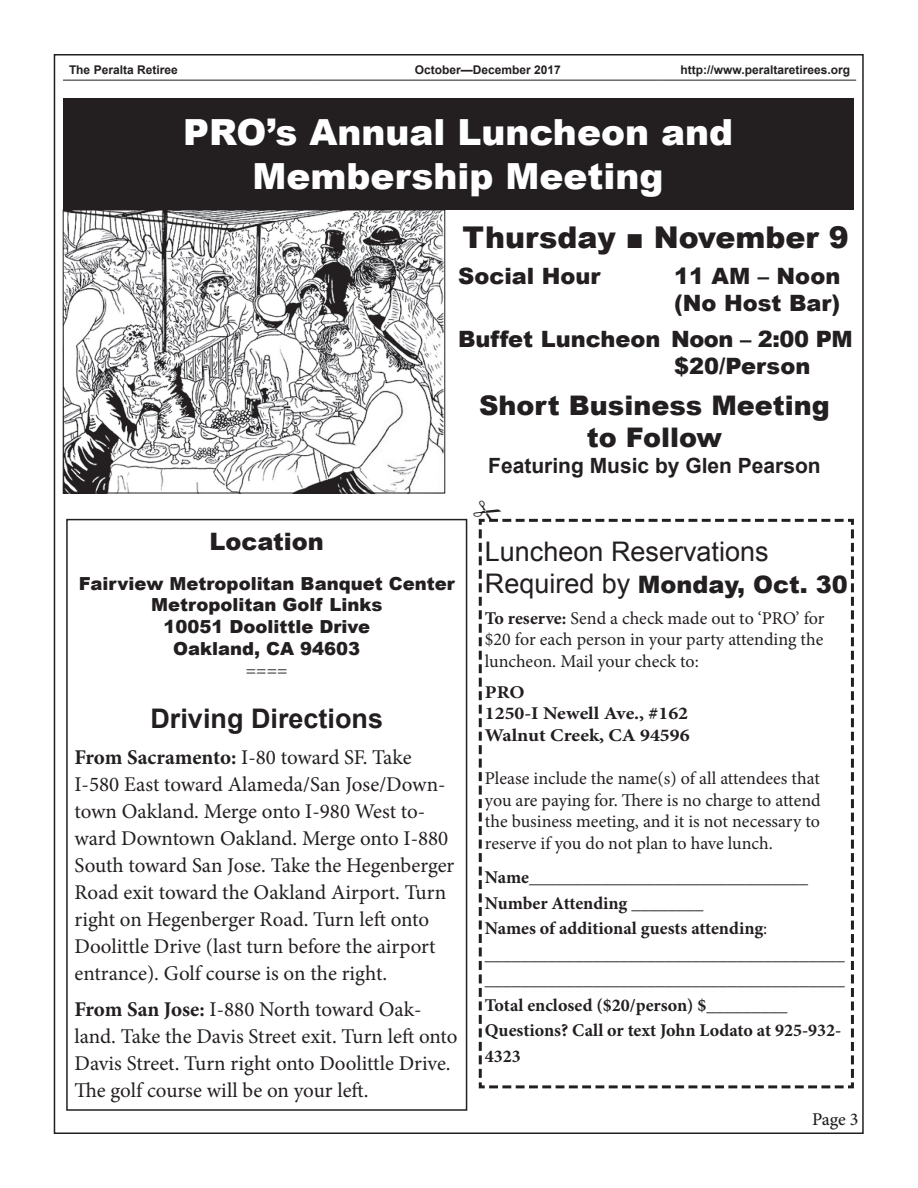
<style>
.page{position:relative;width:918px;height:1188px;background:#fff}
.page>*{position:absolute;margin:0;border:0;box-sizing:border-box;transform-origin:0 0}
.t1{font:900 36px/43.2px "Arial";color:#fff;text-align:center}
.t2{font:900 30px "Arial";color:#231f20}
.t3{font:900 27px/32.4px "Arial";color:#231f20;text-align:center}
.t4{font:27px "Arial";color:#231f20}
.t5{font:700 27px "Arial";color:#231f20}
.t6{font:900 24px "Arial";color:#231f20}
.t7{font:900 22.5px/27px "Arial";color:#231f20}
.t8{font:21px/27px "Minion Pro";color:#231f20}
.t9{font:700 21px "Arial";color:#231f20}
.t10{font:18px/21.6px "Minion Pro";letter-spacing:-.005em;color:#231f20;text-align:justify}
.t11{font:900 18px/21.6px "Arial";color:#231f20;text-align:center}
.t12{font:700 18px/25.5px "Minion Pro";color:#231f20}
.t13{font:700 18px/21.6px "Minion Pro";color:#231f20;scale:1.1 1}
.t14{font:500 18px "Minion Pro";color:#231f20}
.t15{font:700 12px "Arial";color:#231f20}
.s1{font-weight:700}
.s2{font-weight:400;font-size:27px}
</style>
<div class="page">
<svg style="left:478px;top:518px;width:376px;height:571px"></svg>
<hr style="left:63px;top:80px;width:253px;height:1px;background:#231f20">
<hr style="left:316px;top:80px;width:344px;height:1px;background:#231f20">
<hr style="left:660px;top:80px;width:196px;height:1px;background:#231f20">
<img style="left:65px;top:212px;width:378px;height:279px">
<div style="left:63px;top:210px;width:382px;height:283px;border:1px solid #231f20"></div>
<div style="left:63px;top:98px;width:790px;height:112px;background:#231f20"></div>
<div style="left:66px;top:519px;width:401px;height:592px;border:2px solid #231f20"></div>
<svg style="left:478px;top:518px;width:366px;height:4px"></svg>
<p class="t15" style="left:69px;top:62px;width:110px">The Peralta Retiree</p>
<p class="t15" style="left:415px;top:62px;width:148px">October—December 2017</p>
<p class="t15" style="left:681px;top:62px;width:171px">http://www.peraltaretirees.org</p>
<h1 class="t1" style="left:183px;top:110px;width:551px">PRO’s Annual Luncheon and<br>Membership Meeting</h1>
<h2 class="t2" style="left:463px;top:215px;width:388px">Thursday ■ November 9</h2>
<p class="t7" style="left:458px;top:261px;width:144px">Social Hour</p>
<p class="t7" style="left:674px;top:261px;width:168px">11 AM – Noon (No Host Bar)</p>
<p class="t7" style="left:674px;top:324px;width:180px;text-indent:-216px">Buffet Luncheon Noon – 2:00 PM $20/Person</p>
<p class="t6" style="left:210px;top:524px;width:116px">Location</p>
<p class="t11" style="left:79px;top:572px;width:377px">Fairview Metropolitan Banquet Center<br>Metropolitan Golf Links<br>10051 Doolittle Drive<br>Oakland, CA 94603</p>
<p class="t10" style="left:246px;top:660px;width:43px">====</p>
<p class="t5" style="left:150px;top:700px;width:234px">Driving Directions</p>
<p class="t8" style="left:74px;top:744px;width:381px"><span class="s1">From Sacramento:</span> I-80 toward SF. Take I-580 East toward Alameda/San Jose/Down&shy;town Oakland. Merge onto I-980 West to&shy;ward Downtown Oakland. Merge onto I-880<br>South toward San Jose. Take the Hegenberger Road exit toward the Oakland Airport. Turn right on Hegenberger Road. Turn left onto Doolittle Drive (last turn before the airport entrance). Golf course is on the right.</p>
<p class="t8" style="left:74px;top:996px;width:385px"><span class="s1">From San Jose:</span> I-880 North toward Oak&shy;land. Take the Davis Street exit. Turn left onto Davis Street. Turn right onto Doolittle Drive.<br>The golf course will be on your left.</p>
<p class="t3" style="left:479px;top:388px;width:352px">Short Business Meeting to Follow</p>
<p class="t9" style="left:488px;top:451px;width:334px">Featuring Music by Glen Pearson</p>
<p class="t4" style="left:485px;top:534px;width:285px">Luncheon Reservations</p>
<p class="t6" style="left:485px;top:567px;width:364px"><span class="s2">Required by</span> Monday, Oct. 30</p>
<p class="t10" style="left:485px;top:607px;width:341px"><span class="s1">To reserve:</span> Send a check made out to ‘PRO’ for $20 for each person in your party attending the luncheon. Mail your check to:</p>
<p class="t13" style="left:485px;top:681px;width:188px">PRO<br>1250-I Newell Ave., #162<br>Walnut Creek, CA 94596</p>
<p class="t10" style="left:485px;top:768px;width:337px">Please include the name(s) of all attendees that you are paying for. There is no charge to attend the business meeting, and it is not necessary to reserve if you do not plan to have lunch.</p>
<p class="t10" style="left:485px;top:865px;width:362px;line-height:25.5px;text-align:left"><span class="s1">Name</span>_______________________________ <span class="s1">Number Attending</span> ________<br><span class="s1">Names of additional guests attending</span>: ________________________________________ ________________________________________</p>
<p class="t12" style="left:485px;top:992px;width:358px">Total enclosed ($20/person) $_________<br>Questions? Call or text John Lodato at 925-932-<br>4323</p>
<p class="t14" style="left:812px;top:1107px;width:48px">Page 3</p>
</div>
